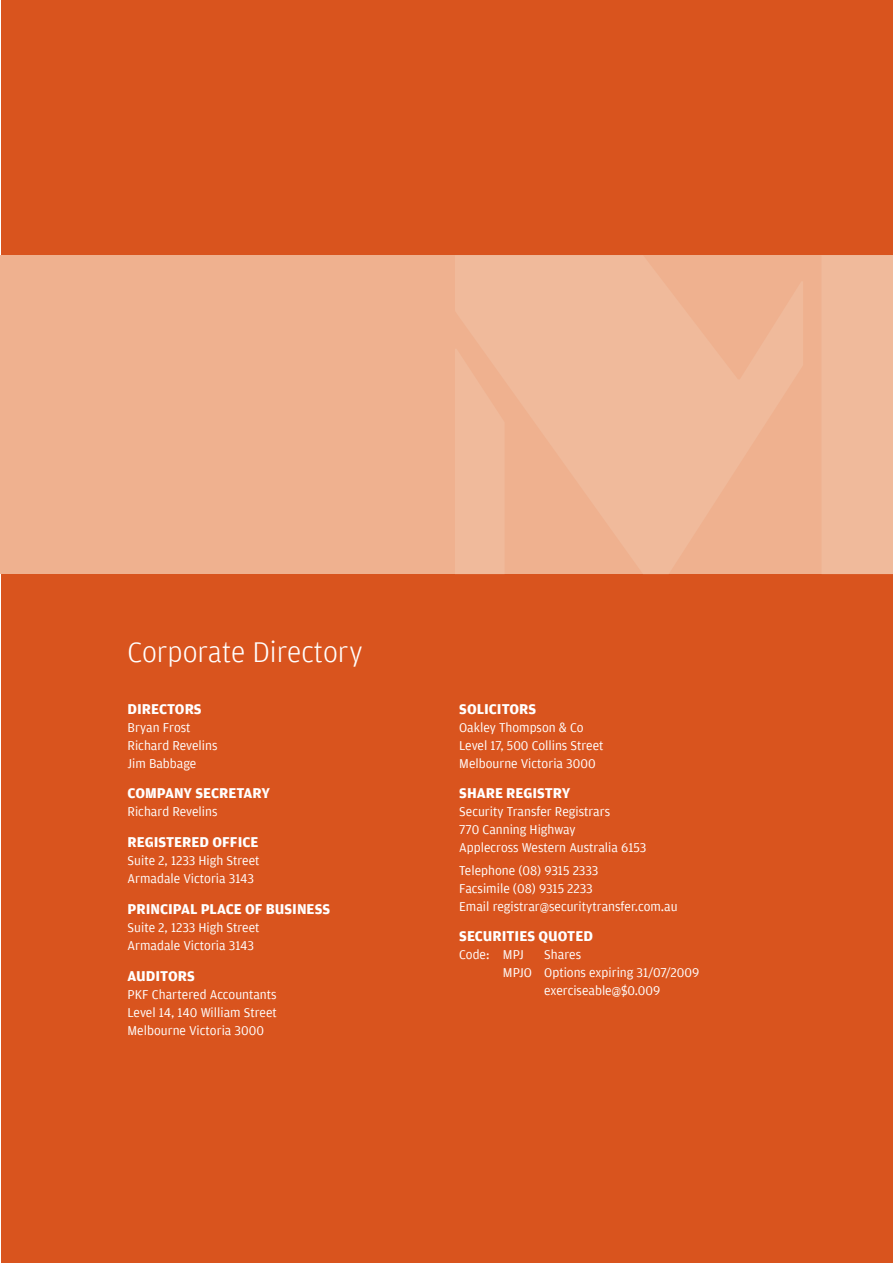
<style>
.page{position:relative;width:893px;height:1263px;background:#fff}
.page>*{position:absolute;margin:0;border:0;box-sizing:border-box;transform-origin:0 0}
.t1{font:300 30px "Amplitude";color:#fff}
.t2{font:700 15px "Amplitude";color:#fff}
.t3{font:13.5px/18px "Amplitude";color:#fff}
.s1{font-size:12px}
</style>
<div class="page">
<div style="left:1px;top:0;width:892px;height:1263px;background:#d9541e"></div>
<div style="left:0;top:255px;width:893px;height:319px;background:#efb18f"></div>
<div style="left:822px;top:256px;width:71px;height:318px;background:#f0ba9b"></div>
<svg style="left:455px;top:256px;width:348px;height:318px;fill:#f0ba9b"></svg>
<h1 class="t1" style="left:128px;top:635px;width:237px">Corporate Directory</h1>
<p class="t2" style="left:128px;top:700px;width:9px">DIREC</p>
<p class="t2" style="left:167px;top:700px;width:18px">TORS</p>
<p class="t3" style="left:128px;top:718px;width:91px">Bryan Frost<br>Richard Revelins<br>Jim Babbage</p>
<p class="t2" style="left:128px;top:785px;width:48px">COMPANY</p>
<p class="t2" style="left:195px;top:785px;width:9px">SECRE</p>
<p class="t2" style="left:236px;top:785px;width:17px">TARY</p>
<p class="t3" style="left:128px;top:803px;width:91px">Richard Revelins</p>
<p class="t2" style="left:128px;top:834px;width:9px">REGIS</p>
<p class="t2" style="left:166px;top:834px;width:18px">TERED</p>
<p class="t2" style="left:212px;top:834px;width:9px">OFFICE</p>
<p class="t3" style="left:128px;top:852px;width:133px">Suite 2, 1233 High Street<br>Armadale Victoria 3143</p>
<p class="t2" style="left:128px;top:901px;width:17px">PRINCI</p>
<p class="t2" style="left:173px;top:901px;width:46px">PAL PLACE</p>
<p class="t2" style="left:245px;top:901px;width:39px">OF BUSINESS</p>
<p class="t3" style="left:128px;top:918px;width:133px">Suite 2, 1233 High Street<br>Armadale Victoria 3143</p>
<p class="t2" style="left:128px;top:967px;width:69px">AUDITORS</p>
<p class="t3" style="left:128px;top:985px;width:151px;text-align:justify">PKF Chartered Accountants Level 14, 140 William Street Melbourne Victoria 3000</p>
<p class="t2" style="left:459px;top:700px;width:8px">SOLICI</p>
<p class="t2" style="left:502px;top:700px;width:18px">TORS</p>
<p class="t3" style="left:459px;top:718px;width:146px">Oakley Thompson &amp; Co<br>Level 17, 500 Collins Street<br>Melbourne Victoria 3000</p>
<p class="t2" style="left:459px;top:785px;width:10px">SHARE</p>
<p class="t2" style="left:506px;top:785px;width:9px">REGIS</p>
<p class="t2" style="left:545px;top:785px;width:18px">TRY</p>
<p class="t3" style="left:459px;top:803px;width:189px">Security Transfer Registrars<br>770 Canning Highway<br>Applecross Western Australia 6153</p>
<p class="t3" style="left:459px;top:861px;width:220px">Telephone (08) 9315 2333<br>Facsimile (08) 9315 2233<br>Email registrar<span class="s1">@</span>securitytransfer.com.au</p>
<p class="t2" style="left:459px;top:928px;width:9px">SECURI</p>
<p class="t2" style="left:506px;top:928px;width:43px">TIES QUO</p>
<p class="t2" style="left:567px;top:928px;width:18px">TED</p>
<p class="t3" style="left:459px;top:946px;width:66px">Code: MPJ</p>
<p class="t3" style="left:544px;top:946px;width:38px">Shares</p>
<p class="t3" style="left:503px;top:964px;width:198px">MPJO Options expiring 31/07/2009</p>
<p class="t3" style="left:544px;top:982px;width:117px">exerciseable<span class="s1">@</span>$0.009</p>
</div>
